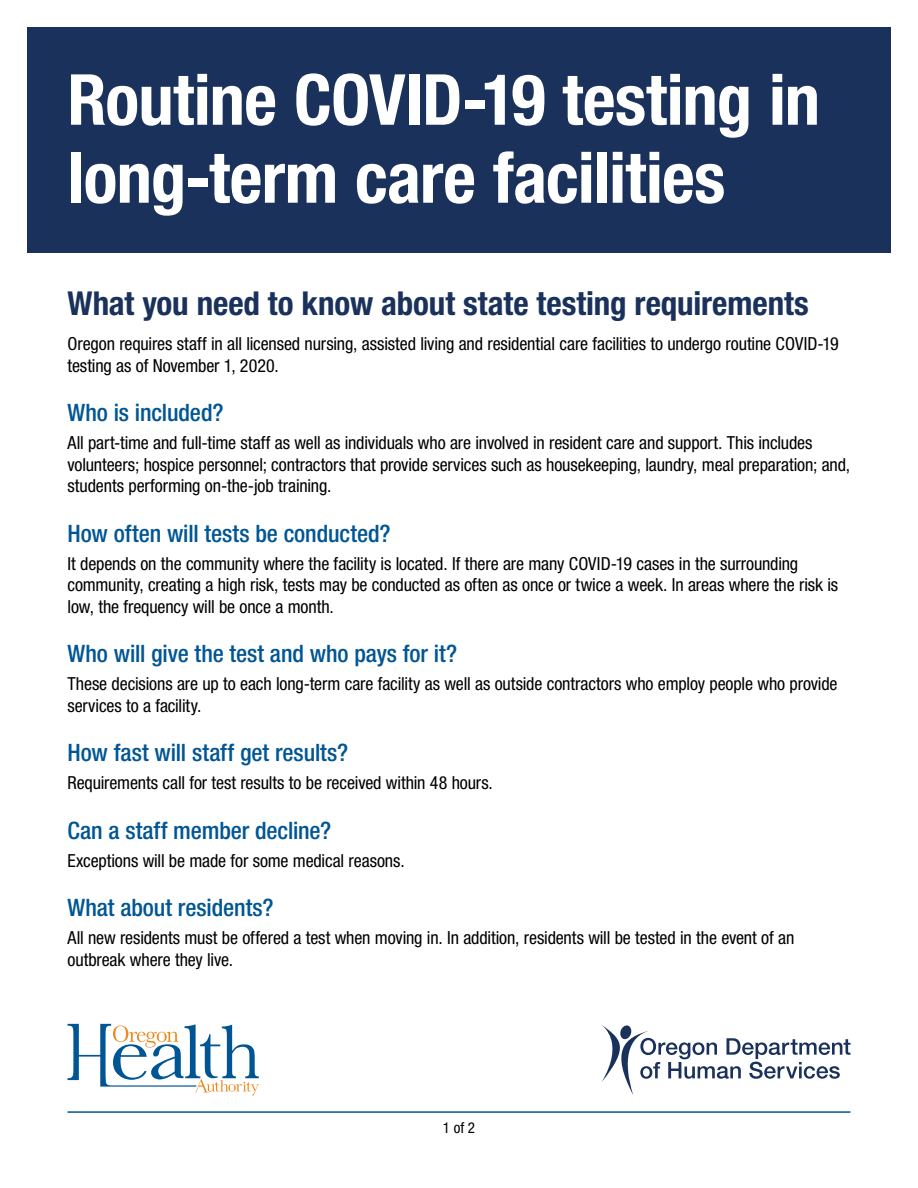
<style>
.page{position:relative;width:918px;height:1188px;background:#fff}
.page>*{position:absolute;margin:0;border:0;box-sizing:border-box;transform-origin:0 0}
.t1{font:700 condensed 70.5px/78px "Helvetica Neue LT Std";letter-spacing:-.01em;color:#fff}
.t2{font:700 condensed 33px "Helvetica Neue LT Std";color:#19315b}
.t3{font:500 condensed 24px "Helvetica Neue LT Std";letter-spacing:-.005em;color:#005695}
.t4{font:condensed 18px/21.6px "Helvetica Neue LT Std";letter-spacing:-.005em;color:#000}
.t5{font:condensed 15px "Helvetica Neue LT Std";color:#000}
</style>
<div class="page">
<div style="left:27px;top:27px;width:864px;height:226px;background:#19315b"></div>
<svg style="left:601px;top:1024px;width:250px;height:71px"></svg>
<svg style="left:67px;top:1024px;width:192px;height:72px"></svg>
<hr style="left:68px;top:1111px;width:782px;height:2px;background:#005695">
<h1 class="t1" style="left:67px;top:60px;width:754px">Routine COVID-19 testing in long-term care facilities</h1>
<h2 class="t2" style="left:68px;top:283px;width:743px">What you need to know about state testing requirements</h2>
<p class="t4" style="left:68px;top:333px;width:773px">Oregon requires staff in all licensed nursing, assisted living and residential care facilities to undergo routine COVID-19 testing as of November 1, 2020.</p>
<h3 class="t3" style="left:68px;top:398px;width:157px">Who is included?</h3>
<p class="t4" style="left:68px;top:432px;width:784px">All part-time and full-time staff as well as individuals who are involved in resident care and support. This includes volunteers; hospice personnel; contractors that provide services such as housekeeping, laundry, meal preparation; and, students performing on-the-job training.</p>
<h3 class="t3" style="left:68px;top:519px;width:325px">How often will tests be conducted?</h3>
<p class="t4" style="left:68px;top:553px;width:772px">It depends on the community where the facility is located. If there are many COVID-19 cases in the surrounding community, creating a high risk, tests may be conducted as often as once or twice a week. In areas where the risk is low, the frequency will be once a month.</p>
<h3 class="t3" style="left:68px;top:639px;width:391px">Who will give the test and who pays for it?</h3>
<p class="t4" style="left:68px;top:673px;width:772px">These decisions are up to each long-term care facility as well as outside contractors who employ people who provide services to a facility.</p>
<h3 class="t3" style="left:68px;top:738px;width:282px">How fast will staff get results?</h3>
<p class="t4" style="left:68px;top:772px;width:427px">Requirements call for test results to be received within 48 hours.</p>
<h3 class="t3" style="left:68px;top:816px;width:265px">Can a staff member decline?</h3>
<p class="t4" style="left:68px;top:850px;width:339px">Exceptions will be made for some medical reasons.</p>
<h3 class="t3" style="left:68px;top:893px;width:208px">What about residents?</h3>
<p class="t4" style="left:68px;top:927px;width:728px">All new residents must be offered a test when moving in. In addition, residents will be tested in the event of an outbreak where they live.</p>
<p class="t5" style="left:443px;top:1119px;width:34px">1 of 2</p>
</div>
